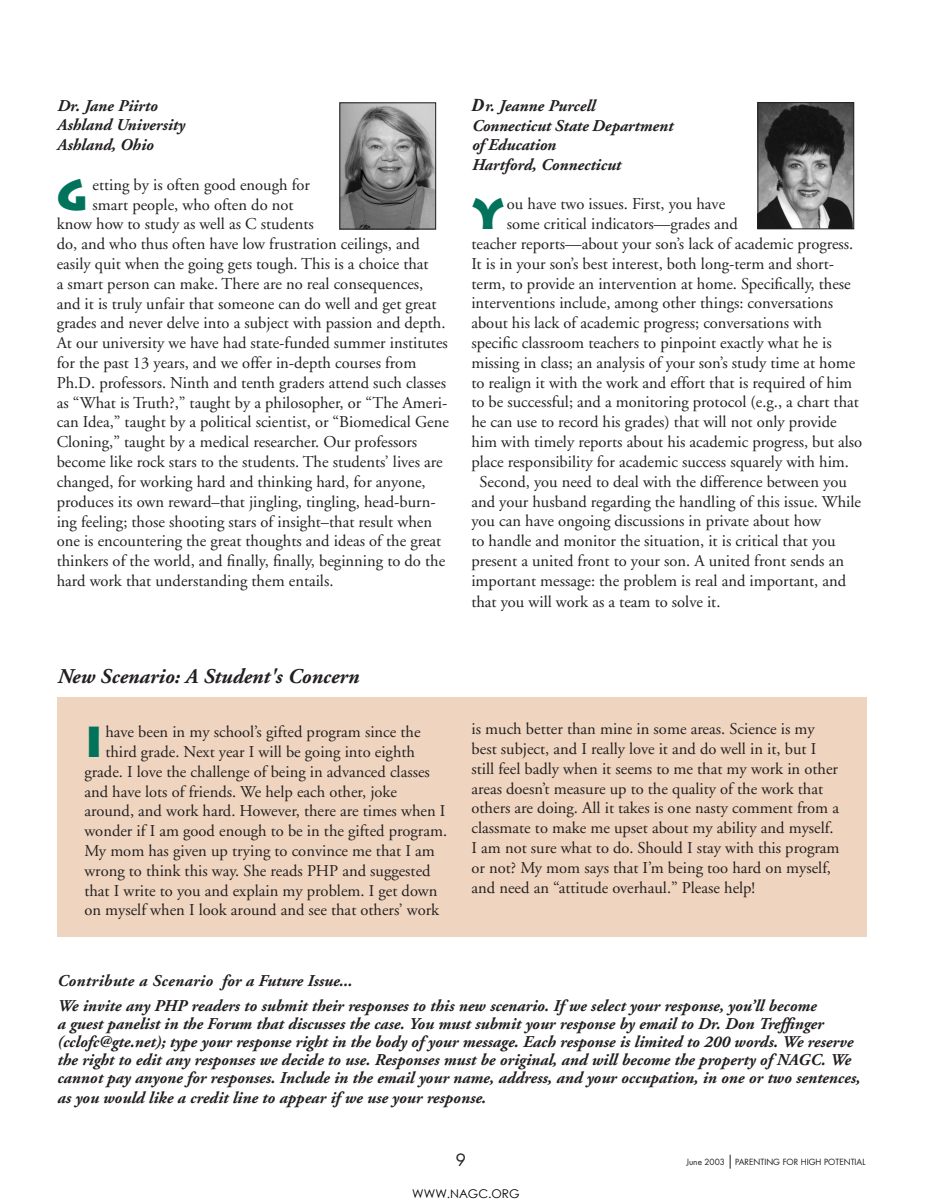
<style>
.page{position:relative;width:932px;height:1202px;background:#fff}
.page>*{position:absolute;margin:0;border:0;box-sizing:border-box;transform-origin:0 0}
.t1{font:900 43.5px "Liddie";color:#01735c}
.t2{font:italic 700 21px "Adobe Garamond";color:#231f20}
.t3{font:16.5px/19.8px "Adobe Garamond";color:#231f20}
.t4{font:italic 700 16.5px/19.5px "Adobe Garamond";color:#231f20}
.t5{font:16.5px "Futura";color:#231f20}
.t6{font:12px "Century Gothic";color:#000}
.t7{font:8.25px "Futura";color:#231f20}
.s1{font-family:"Times New Roman";font-size:18px}
</style>
<div class="page">
<svg style="left:729px;top:1154px;width:1px;height:14px"></svg>
<div style="left:57px;top:697px;width:809px;height:239px;background:#efd5bf"></div>
<img style="left:341px;top:105px;width:93px;height:122px">
<div style="left:339px;top:103px;width:97px;height:126px;border:1px solid #231f20"></div>
<img style="left:759px;top:104px;width:92px;height:123px">
<div style="left:757px;top:102px;width:96px;height:127px;border:1px solid #231f20"></div>
<p class="t4" style="left:57px;top:96px;width:129px">Dr. Jane Piirto<br>Ashland University<br>Ashland, Ohio</p>
<h1 class="t1" style="left:57px;top:167px;width:33px">G</h1>
<p class="t3" style="left:93px;top:175px;width:219px">etting by is often good enough for</p>
<p class="t3" style="left:93px;top:195px;width:202px">smart people, who often do not</p>
<p class="t3" style="left:57px;top:215px;width:258px">know how to study as well as C students</p>
<p class="t3" style="left:57px;top:234px;width:364px">do, and who thus often have low frustration ceilings, and</p>
<p class="t3" style="left:57px;top:254px;width:373px">easily quit when the going gets tough. This is a choice that</p>
<p class="t3" style="left:57px;top:274px;width:368px">a smart person can make. There are no real consequences,</p>
<p class="t3" style="left:57px;top:294px;width:381px">and it is truly unfair that someone can do well and get great</p>
<p class="t3" style="left:57px;top:314px;width:390px">grades and never delve into a subject with passion and depth.</p>
<p class="t3" style="left:57px;top:333px;width:392px">At our university we have had state-funded summer institutes</p>
<p class="t3" style="left:57px;top:353px;width:361px">for the past 13 years, and we offer in-depth courses from</p>
<p class="t3" style="left:57px;top:373px;width:391px">Ph.D. professors. Ninth and tenth graders attend such classes</p>
<p class="t3" style="left:57px;top:393px;width:392px">as “What is Truth?,” taught by a philosopher, or “The Ameri-</p>
<p class="t3" style="left:57px;top:413px;width:394px">can Idea,” taught by a political scientist, or “Biomedical Gene</p>
<p class="t3" style="left:57px;top:432px;width:362px">Cloning,” taught by a medical researcher. Our professors</p>
<p class="t3" style="left:57px;top:452px;width:387px">become like rock stars to the students. The students’ lives are</p>
<p class="t3" style="left:57px;top:472px;width:370px">changed, for working hard and thinking hard, for anyone,</p>
<p class="t3" style="left:57px;top:492px;width:380px">produces its own reward–that jingling, tingling, head-burn-</p>
<p class="t3" style="left:57px;top:512px;width:377px">ing feeling; those shooting stars of insight–that result when</p>
<p class="t3" style="left:57px;top:531px;width:386px">one is encountering the great thoughts and ideas of the great</p>
<p class="t3" style="left:57px;top:551px;width:390px">thinkers of the world, and finally, finally, beginning to do the</p>
<p class="t3" style="left:57px;top:571px;width:278px">hard work that understanding them entails.</p>
<p class="t4" style="left:471px;top:97px;width:203px"><span class="s1">D</span>r. Jeanne Purcell<br>Connecticut State Department of Education<br>Hartford, Connecticut</p>
<h1 class="t1" style="left:471px;top:187px;width:35px">Y</h1>
<p class="t3" style="left:507px;top:195px;width:220px">ou have two issues. First, you have</p>
<p class="t3" style="left:507px;top:214px;width:232px">some critical indicators—grades and</p>
<p class="t3" style="left:471px;top:234px;width:383px">teacher reports—about your son’s lack of academic progress.</p>
<p class="t3" style="left:471px;top:254px;width:364px">It is in your son’s best interest, both long-term and short-</p>
<p class="t3" style="left:471px;top:274px;width:381px">term, to provide an intervention at home. Specifically, these</p>
<p class="t3" style="left:471px;top:294px;width:363px">interventions include, among other things: conversations</p>
<p class="t3" style="left:471px;top:313px;width:352px">about his lack of academic progress; conversations with</p>
<p class="t3" style="left:471px;top:333px;width:362px">specific classroom teachers to pinpoint exactly what he is</p>
<p class="t3" style="left:471px;top:353px;width:385px">missing in class; an analysis of your son’s study time at home</p>
<p class="t3" style="left:471px;top:373px;width:382px">to realign it with the work and effort that is required of him</p>
<p class="t3" style="left:471px;top:393px;width:389px">to be successful; and a monitoring protocol (e.g., a chart that</p>
<p class="t3" style="left:471px;top:412px;width:367px">he can use to record his grades) that will not only provide</p>
<p class="t3" style="left:471px;top:432px;width:392px">him with timely reports about his academic progress, but also</p>
<p class="t3" style="left:471px;top:452px;width:379px">place responsibility for academic success squarely with him.</p>
<p class="t3" style="left:479px;top:472px;width:368px">Second, you need to deal with the difference between you</p>
<p class="t3" style="left:471px;top:492px;width:391px">and your husband regarding the handling of this issue. While</p>
<p class="t3" style="left:471px;top:511px;width:351px">you can have ongoing discussions in private about how</p>
<p class="t3" style="left:471px;top:531px;width:366px">to handle and monitor the situation, it is critical that you</p>
<p class="t3" style="left:471px;top:551px;width:374px">present a united front to your son. A united front sends an</p>
<p class="t3" style="left:471px;top:571px;width:376px">important message: the problem is real and important, and</p>
<p class="t3" style="left:471px;top:592px;width:250px">that you will work as a team to solve it.</p>
<p class="t2" style="left:57px;top:664px;width:303px">New Scenario: A Student's Concern</p>
<h1 class="t1" style="left:84px;top:714px;width:20px">I</h1>
<p class="t3" style="left:105px;top:722px;width:317px">have been in my school’s gifted program since the</p>
<p class="t3" style="left:105px;top:742px;width:311px">third grade. Next year I will be going into eighth</p>
<p class="t3" style="left:84px;top:762px;width:347px">grade. I love the challenge of being in advanced classes</p>
<p class="t3" style="left:84px;top:781px;width:314px">and have lots of friends. We help each other, joke</p>
<p class="t3" style="left:84px;top:801px;width:362px">around, and work hard. However, there are times when I</p>
<p class="t3" style="left:84px;top:821px;width:364px">wonder if I am good enough to be in the gifted program.</p>
<p class="t3" style="left:84px;top:841px;width:352px">My mom has given up trying to convince me that I am</p>
<p class="t3" style="left:84px;top:861px;width:348px">wrong to think this way. She reads PHP and suggested</p>
<p class="t3" style="left:84px;top:880px;width:354px">that I write to you and explain my problem. I get down</p>
<p class="t3" style="left:84px;top:900px;width:356px">on myself when I look around and see that others’ work</p>
<p class="t3" style="left:471px;top:719px;width:369px">is much better than mine in some areas. Science is my best subject, and I really love it and do well in it, but I still feel badly when it seems to me that my work in other areas doesn’t measure up to the quality of the work that others are doing. All it takes is one nasty comment from a classmate to make me upset about my ability and myself.<br>I am not sure what to do. Should I stay with this program or not? My mom says that I’m being too hard on myself, and need an “attitude overhaul.” Please help!</p>
<p class="t4" style="left:57px;top:969px;width:761px;line-height:24.8px">Contribute a Scenario for a Future Issue...<br>We invite any PHP readers to submit their responses to this new scenario. If we select your response, you’ll become</p>
<p class="t4" style="left:57px;top:1015px;width:804px;line-height:18px">a guest panelist in the Forum that discusses the case. You must submit your response by email to Dr. Don Treffinger (cclofc@gte.net); type your response right in the body of your message. Each response is limited to 200 words. We reserve the right to edit any responses we decide to use. Responses must be original, and will become the property of NAGC. We cannot pay anyone for responses. Include in the email your name, address, and your occupation, in one or two sentences,</p>
<p class="t4" style="left:57px;top:1088px;width:430px">as you would like a credit line to appear if we use your response.</p>
<p class="t5" style="left:456px;top:1148px;width:12px">9</p>
<p class="t7" style="left:686px;top:1156px;width:181px">June 2003 PARENTING FOR HIGH POTENTIAL</p>
<p class="t6" style="left:412px;top:1185px;width:109px">WWW.NAGC.ORG</p>
</div>
